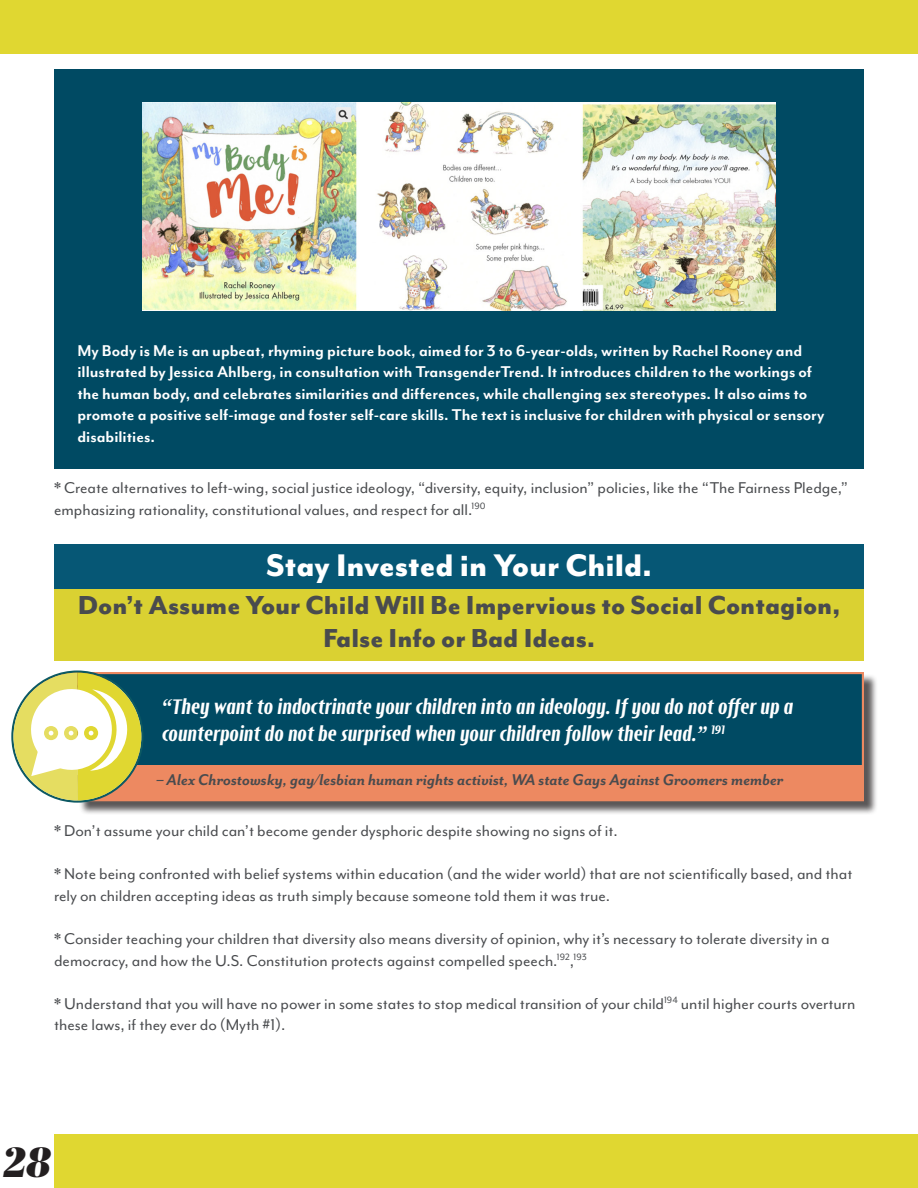
<style>
.page{position:relative;width:918px;height:1188px;background:#fff}
.page>*{position:absolute;margin:0;border:0;box-sizing:border-box;transform-origin:0 0}
.t1{font:italic 42px "Abril Fatface";color:#231f20}
.Body_Copy_Headline_24pt{font:800 36px "Mr Eaves Mod OT";color:#fff}
.Body_Copy_Sub-headline_20pt{font:800 30px/33px "Mr Eaves Mod OT";color:#494b4e;text-align:center}
.Quotes_Copy_Short_Films{font:italic 800 22.5px/27px "Short Films";color:#fff}
.Body_Copy{font:18px/21.6px "Mr Eaves Mod OT";color:#494b4e}
.Body_Copy_Graphic_Bold{font:700 18px/21.6px "Mr Eaves Mod OT";color:#fff}
.Quotes_copy_credit{font:italic 700 18px "Mr Eaves San OT";color:#494b4e}
</style>
<div class="page">
<div style="left:54px;top:1134px;width:864px;height:54px;background:#e0d731"></div>
<div style="left:0;top:0;width:918px;height:54px;background:#e0d731"></div>
<div style="left:54px;top:544px;width:810px;height:46px;background:#065775"></div>
<div style="left:54px;top:590px;width:810px;height:71px;background:#dad132"></div>
<div style="left:54px;top:69px;width:810px;height:400px;background:#004a63"></div>
<div style="left:79px;top:673px;width:798px;height:142px;background:#231f20;opacity:.75"></div>
<div style="left:85px;top:671px;width:780px;height:131px;background:#004a63"></div>
<div style="left:77px;top:765px;width:787px;height:36px;background:#ed8961"></div>
<svg style="left:13px;top:673px;width:128px;height:128px"></svg>
<img style="left:142px;top:103px;width:633px;height:207px">
<p class="Body_Copy_Graphic_Bold" style="left:77px;top:339px;width:749px">My Body is Me is an upbeat, rhyming picture book, aimed for 3 to 6-year-olds, written by Rachel Rooney and illustrated by Jessica Ahlberg, in consultation with TransgenderTrend. It introduces children to the workings of the human body, and celebrates similarities and differences, while challenging sex stereotypes. It also aims to promote a positive self-image and foster self-care skills. The text is inclusive for children with physical or sensory disabilities.</p>
<p class="Body_Copy" style="left:54px;top:477px;width:796px">* Create alternatives to left-wing, social justice ideology, “diversity, equity, inclusion” policies, like the “The Fairness Pledge,” emphasizing rationality, constitutional values, and respect for all.<sup>190</sup></p>
<p class="Body_Copy_Headline_24pt" style="left:266px;top:544px;width:387px">Stay Invested in Your Child.</p>
<p class="Body_Copy_Sub-headline_20pt" style="left:78px;top:588px;width:764px">Don’t Assume Your Child Will Be Impervious to Social Contagion,<br>False Info or Bad Ideas.</p>
<p class="Quotes_Copy_Short_Films" style="left:162px;top:694px;width:633px">“They want to indoctrinate your children into an ideology. If you do not offer up a counterpoint do not be surprised when your children follow their lead.” <sup>191</sup></p>
<p class="Quotes_copy_credit" style="left:157px;top:769px;width:629px">– Alex Chrostowsky, gay/lesbian human rights activist, WA state Gays Against Groomers member</p>
<p class="Body_Copy" style="left:54px;top:820px;width:565px">* Don’t assume your child can’t become gender dysphoric despite showing no signs of it.</p>
<p class="Body_Copy" style="left:54px;top:863px;width:800px">* Note being confronted with belief systems within education (and the wider world) that are not scientifically based, and that rely on children accepting ideas as truth simply because someone told them it was true.</p>
<p class="Body_Copy" style="left:54px;top:928px;width:777px">* Consider teaching your children that diversity also means diversity of opinion, why it’s necessary to tolerate diversity in a democracy, and how the U.S. Constitution protects against compelled speech.<sup>192</sup>,<sup>193</sup></p>
<p class="Body_Copy" style="left:54px;top:992px;width:803px">* Understand that you will have no power in some states to stop medical transition of your child<sup>194</sup> until higher courts overturn these laws, if they ever do (Myth #1).</p>
<h1 class="t1" style="left:3px;top:1132px;width:49px">28</h1>
</div>
